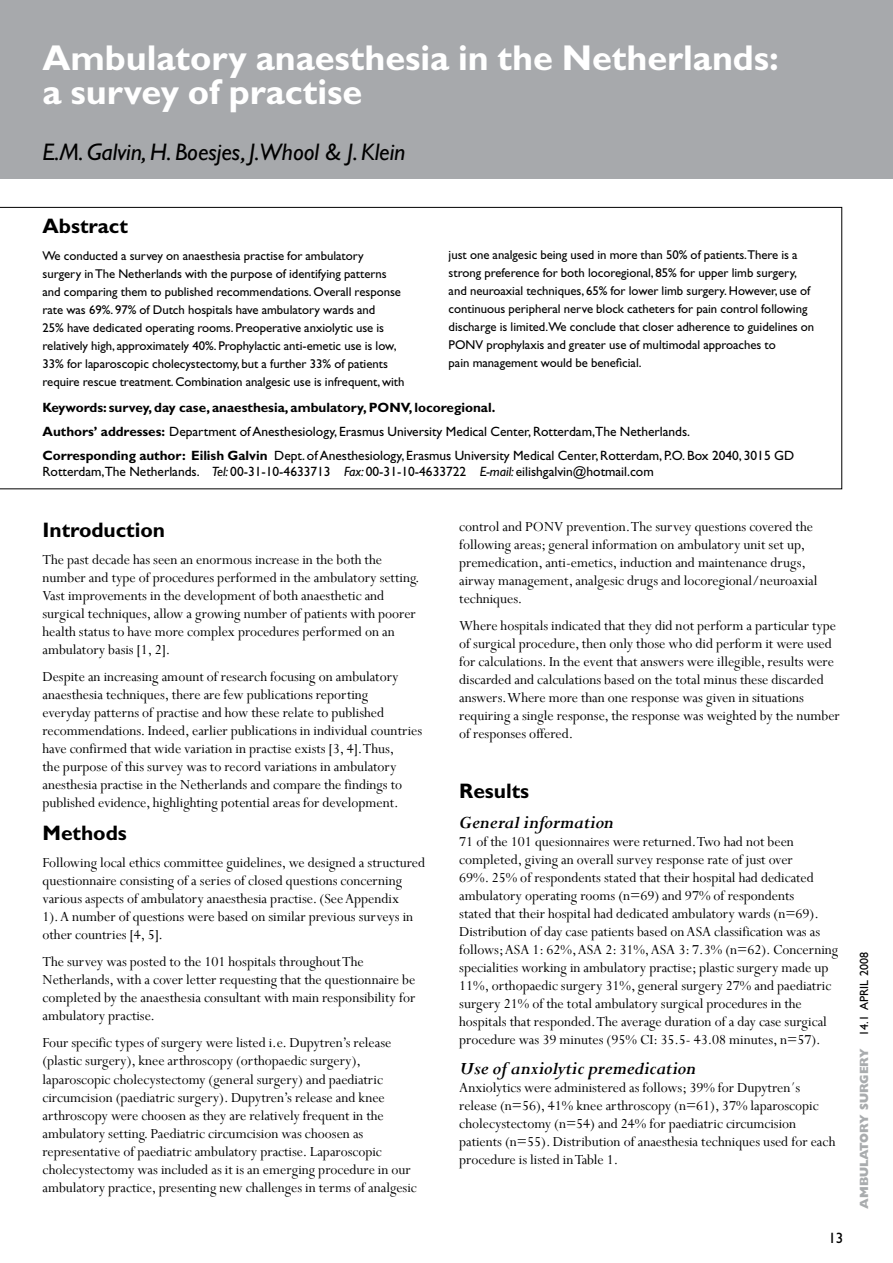
<style>
.page{position:relative;width:893px;height:1263px;background:#fff}
.page>*{position:absolute;margin:0;border:0;box-sizing:border-box;transform-origin:0 0}
.t1{font:700 36px/34.5px "Gill Sans";color:#fff}
.t2{font:italic 24px "Gill Sans";color:#000}
.t3{font:700 21px "Gill Sans";color:#000}
.t4{font:italic 700 19.5px "Perpetua";color:#000}
.t5{font:15.3px/18px "Perpetua";color:#000}
.t6{font:15px "Gill Sans";color:#000}
.t7{font:13.5px/24px "Gill Sans";color:#000}
.t8{font:12.75px/18px "Gill Sans";color:#000}
.t9{font:800 12px "Gill Sans";color:#a9acae}
.s1{font-weight:700}
.s2{font-style:italic}
.s3{font-weight:400;color:#000}
</style>
<div class="page">
<div style="left:0;top:0;width:893px;height:179px;background:#a7a9ac"></div>
<svg style="left:0;top:207px;width:842px;height:282px"></svg>
<h1 class="t1" style="left:43px;top:40px;width:738px">Ambulatory anaesthesia in the Netherlands: a survey of practise</h1>
<h2 class="t2" style="left:43px;top:138px;width:364px">E.M. Galvin, H. Boesjes, J.Whool &amp; J. Klein</h2>
<h3 class="t3" style="left:43px;top:213px;width:87px">Abstract</h3>
<p class="t8" style="left:43px;top:247px;width:363px">We conducted a survey on anaesthesia practise for ambulatory surgery in The Netherlands with the purpose of identifying patterns and comparing them to published recommendations. Overall response rate was 69%. 97% of Dutch hospitals have ambulatory wards and<br>25% have dedicated operating rooms. Preoperative anxiolytic use is relatively high, approximately 40%. Prophylactic anti-emetic use is low, 33% for laparoscopic cholecystectomy, but a further 33% of patients require rescue treatment. Combination analgesic use is infrequent, with</p>
<p class="t8" style="left:449px;top:246px;width:367px">just one analgesic being used in more than 50% of patients.There is a strong preference for both locoregional, 85% for upper limb surgery, and neuroaxial techniques, 65% for lower limb surgery. However, use of continuous peripheral nerve block catheters for pain control following discharge is limited.We conclude that closer adherence to guidelines on PONV prophylaxis and greater use of multimodal approaches to<br>pain management would be beneficial.</p>
<p class="t7" style="left:43px;top:395px;width:753px"><span class="s1">Keywords: survey, day case, anaesthesia, ambulatory, PONV, locoregional.<br>Authors’ addresses:</span> Department of Anesthesiology, Erasmus University Medical Center, Rotterdam,The Netherlands.<br><span class="s1">Corresponding author: Eilish Galvin</span> Dept. of Anesthesiology, Erasmus University Medical Center, Rotterdam, P.O. Box 2040, 3015 GD</p>
<p class="t7" style="left:43px;top:460px;width:613px">Rotterdam,The Netherlands. <span class="s2">Tel:</span> 00-31-10-4633713 <span class="s2">Fax:</span> 00-31-10-4633722 <span class="s2">E-mail:</span> eilishgalvin@hotmail.com</p>
<h3 class="t3" style="left:43px;top:518px;width:124px">Introduction</h3>
<p class="t5" style="left:43px;top:551px;width:379px">The past decade has seen an enormous increase in the both the number and type of procedures performed in the ambulatory setting.<br>Vast improvements in the development of both anaesthetic and surgical techniques, allow a growing number of patients with poorer health status to have more complex procedures performed on an ambulatory basis [1, 2].</p>
<p class="t5" style="left:43px;top:668px;width:381px">Despite an increasing amount of research focusing on ambulatory anaesthesia techniques, there are few publications reporting<br>everyday patterns of practise and how these relate to published recommendations. Indeed, earlier publications in individual countries have confirmed that wide variation in practise exists [3, 4]. Thus,<br>the purpose of this survey was to record variations in ambulatory anesthesia practise in the Netherlands and compare the findings to published evidence, highlighting potential areas for development.</p>
<h3 class="t3" style="left:43px;top:821px;width:86px">Methods</h3>
<p class="t5" style="left:43px;top:854px;width:384px">Following local ethics committee guidelines, we designed a structured questionnaire consisting of a series of closed questions concerning various aspects of ambulatory anaesthesia practise. (See Appendix<br>1). A number of questions were based on similar previous surveys in other countries [4, 5].</p>
<p class="t5" style="left:43px;top:953px;width:374px">The survey was posted to the 101 hospitals throughout The Netherlands, with a cover letter requesting that the questionnaire be completed by the anaesthesia consultant with main responsibility for ambulatory practise.</p>
<p class="t5" style="left:43px;top:1034px;width:376px">Four specific types of surgery were listed i.e. Dupytren’s release (plastic surgery), knee arthroscopy (orthopaedic surgery), laparoscopic cholecystectomy (general surgery) and paediatric circumcision (paediatric surgery). Dupytren’s release and knee arthroscopy were choosen as they are relatively frequent in the ambulatory setting. Paediatric circumcision was choosen as representative of paediatric ambulatory practise. Laparoscopic cholecystectomy was included as it is an emerging procedure in our ambulatory practice, presenting new challenges in terms of analgesic</p>
<p class="t5" style="left:459px;top:518px;width:360px">control and PONV prevention. The survey questions covered the following areas; general information on ambulatory unit set up, premedication, anti-emetics, induction and maintenance drugs, airway management, analgesic drugs and locoregional/neuroaxial techniques.</p>
<p class="t5" style="left:459px;top:617px;width:382px">Where hospitals indicated that they did not perform a particular type of surgical procedure, then only those who did perform it were used for calculations. In the event that answers were illegible, results were discarded and calculations based on the total minus these discarded answers. Where more than one response was given in situations requiring a single response, the response was weighted by the number of responses offered.</p>
<h3 class="t3" style="left:459px;top:779px;width:71px">Results</h3>
<p class="t4" style="left:459px;top:810px;width:156px">General information</p>
<p class="t5" style="left:459px;top:833px;width:381px">71 of the 101 quesionnaires were returned. Two had not been completed, giving an overall survey response rate of just over<br>69%. 25% of respondents stated that their hospital had dedicated ambulatory operating rooms (n=69) and 97% of respondents<br>stated that their hospital had dedicated ambulatory wards (n=69).<br>Distribution of day case patients based on ASA classification was as follows; ASA 1: 62%, ASA 2: 31%, ASA 3: 7.3% (n=62). Concerning specialities working in ambulatory practise; plastic surgery made up 11%, orthopaedic surgery 31%, general surgery 27% and paediatric surgery 21% of the total ambulatory surgical procedures in the hospitals that responded. The average duration of a day case surgical procedure was 39 minutes (95% CI: 35.5- 43.08 minutes, n=57).</p>
<p class="t4" style="left:459px;top:1056px;width:238px">Use of anxiolytic premedication</p>
<p class="t5" style="left:459px;top:1079px;width:378px">Anxiolytics were administered as follows; 39% for Dupytren´s release (n=56), 41% knee arthroscopy (n=61), 37% laparoscopic cholecystectomy (n=54) and 24% for paediatric circumcision patients (n=55). Distribution of anaesthesia techniques used for each procedure is listed in Table 1.</p>
<p class="t6" style="left:828px;top:1230px;width:16px">13</p>
<p class="t9" style="left:857px;top:1209px;width:258px;rotate:-90deg">AMBULATORY SURGERY <span class="s3">14.1 APRIL 2008</span></p>
</div>
